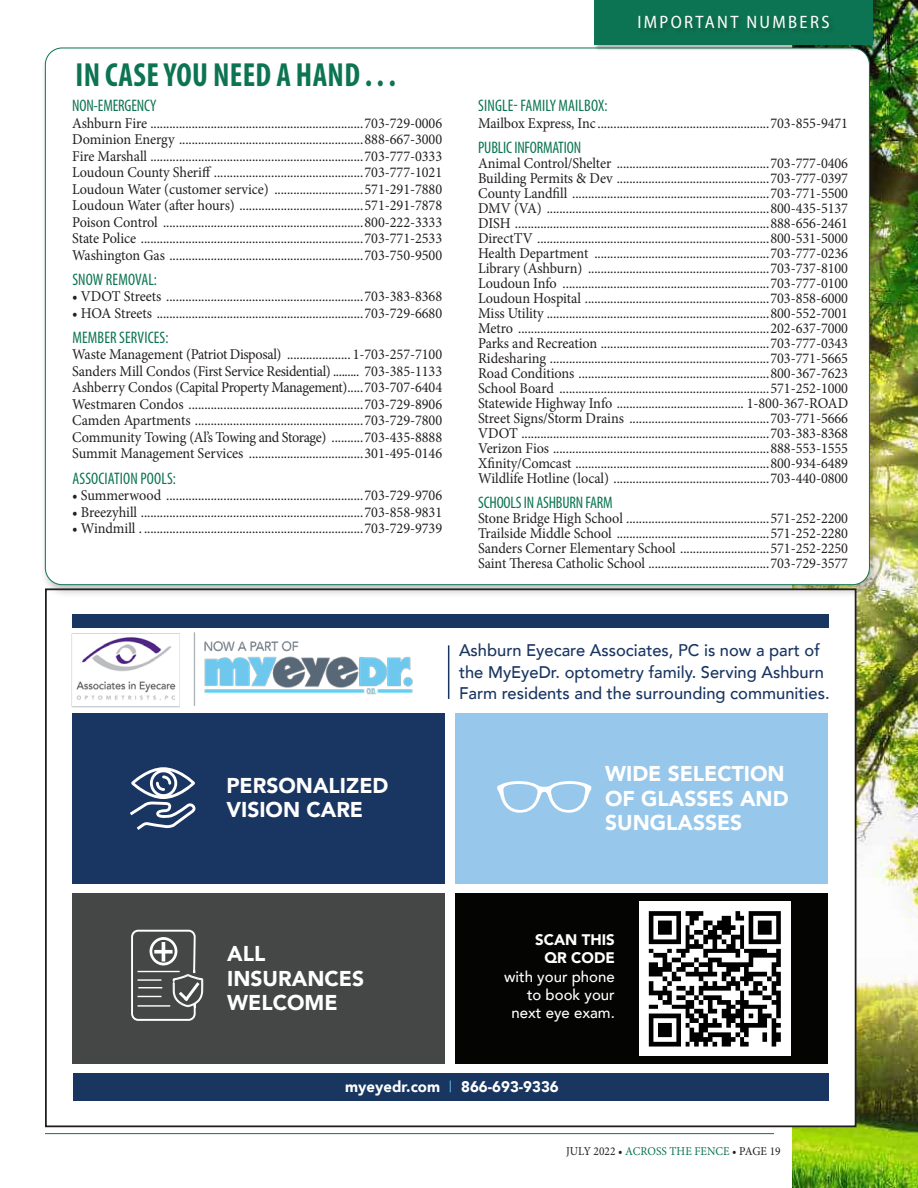
<style>
.page{position:relative;width:918px;height:1188px;background:#fff}
.page>*{position:absolute;margin:0;border:0;box-sizing:border-box;transform-origin:0 0}
.Body_Copy{font:700 condensed 33.45px "Myriad Pro";letter-spacing:.01em;color:#0c7452;scale:.95 1}
.t1{font:900 21.45px/24.5px "Avenir";color:#fff}
.t2{font:semi-condensed 18px "Myriad Pro";letter-spacing:.13em;color:#fff}
.t3{font:500 16.8px/21.5px "Avenir";color:#193561}
.Body_Copy-2{font:condensed 16.8px "Myriad Pro";color:#0c7452;scale:.95 1}
.t4{font:500 15.3px/18.3px "Avenir";color:#fff;text-align:right}
.t5{font:900 15.3px "Avenir";color:#fff}
.Body_Copy-3{font:15px "Minion Pro";letter-spacing:-.005em;color:#231f20;scale:.95 1}
.t6{font:12px "Minion Pro";letter-spacing:.005em;color:#231f20;scale:.95 1}
.s1{font-weight:900}
.s2{font-weight:400;color:#6bc7ee}
.s3{color:#0c7452}
</style>
<div class="page">
<img style="left:792px;top:0;width:126px;height:1188px">
<hr style="left:45px;top:1133px;width:729px;height:1px;background:#0c7452">
<div style="left:46px;top:589px;width:810px;height:537px;background:#fff"></div>
<div style="left:73px;top:1074px;width:756px;height:27px;background:#183660"></div>
<div style="left:456px;top:893px;width:372px;height:171px;background:#040503"></div>
<div style="left:72px;top:893px;width:373px;height:171px;background:#454646"></div>
<div style="left:72px;top:713px;width:373px;height:171px;background:#193561"></div>
<img style="left:639px;top:901px;width:151px;height:155px">
<div style="left:456px;top:713px;width:372px;height:171px;background:#97c7ea"></div>
<svg style="left:130px;top:767px;width:65px;height:63px"></svg>
<svg style="left:497px;top:781px;width:94px;height:32px"></svg>
<svg style="left:130px;top:929px;width:74px;height:145px"></svg>
<img style="left:71px;top:627px;width:356px;height:81px">
<hr style="left:448px;top:645px;width:1px;height:54px;background:#193561">
<div style="left:72px;top:614px;width:757px;height:13px;background:#183660"></div>
<svg style="left:868px;top:1139px;width:7px;height:7px"></svg>
<div style="left:41px;top:45px;width:840px;height:553px;background:#231f20;opacity:.26"></div>
<div style="left:45px;top:48px;width:824px;height:537px;background:#fff;border-radius:17px"></div>
<div style="left:594px;top:0;width:285px;height:51px;background:#231f20;opacity:.3"></div>
<div style="left:594px;top:0;width:279px;height:45px;background:#0c7452"></div>
<div style="left:639px;top:15px;width:196px;height:19px;background:#0d6f4f"></div>
<p class="Body_Copy" style="left:76px;top:56px;width:339px">IN CASE YOU NEED A HAND . . .</p>
<p class="Body_Copy-2" style="left:72px;top:97px;width:90px">NON-EMERGENCY</p>
<p class="Body_Copy-3" style="left:72px;top:113px;width:391px">Ashburn Fire ...................................................................703-729-0006</p>
<p class="Body_Copy-3" style="left:72px;top:129px;width:391px">Dominion Energy ..........................................................888-667-3000</p>
<p class="Body_Copy-3" style="left:72px;top:146px;width:391px">Fire Marshall ...................................................................703-777-0333</p>
<p class="Body_Copy-3" style="left:72px;top:162px;width:391px">Loudoun County Sheriff ...............................................703-777-1021</p>
<p class="Body_Copy-3" style="left:72px;top:179px;width:391px">Loudoun Water (customer service) ............................571-291-7880</p>
<p class="Body_Copy-3" style="left:72px;top:195px;width:391px">Loudoun Water (after hours) .......................................571-291-7878</p>
<p class="Body_Copy-3" style="left:72px;top:212px;width:391px">Poison Control ...............................................................800-222-3333</p>
<p class="Body_Copy-3" style="left:72px;top:228px;width:391px">State Police ......................................................................703-771-2533</p>
<p class="Body_Copy-3" style="left:72px;top:245px;width:391px">Washington Gas .............................................................703-750-9500</p>
<p class="Body_Copy-2" style="left:72px;top:270px;width:91px">SNOW REMOVAL:</p>
<p class="Body_Copy-3" style="left:72px;top:286px;width:391px">• VDOT Streets ..............................................................703-383-8368</p>
<p class="Body_Copy-3" style="left:72px;top:303px;width:391px">• HOA Streets .................................................................703-729-6680</p>
<p class="Body_Copy-2" style="left:72px;top:328px;width:103px">MEMBER SERVICES:</p>
<p class="Body_Copy-3" style="left:72px;top:345px;width:391px">Waste Management (Patriot Disposal) .................... 1-703-257-7100</p>
<p class="Body_Copy-3" style="left:72px;top:361px;width:391px">Sanders Mill Condos (First Service Residential) ......... 703-385-1133</p>
<p class="Body_Copy-3" style="left:72px;top:378px;width:391px">Ashberry Condos (Capital Property Management).....703-707-6404</p>
<p class="Body_Copy-3" style="left:72px;top:394px;width:391px">Westmaren Condos .......................................................703-729-8906</p>
<p class="Body_Copy-3" style="left:72px;top:411px;width:391px">Camden Apartments .....................................................703-729-7800</p>
<p class="Body_Copy-3" style="left:72px;top:427px;width:391px">Community Towing (Al’s Towing and Storage) ..........703-435-8888</p>
<p class="Body_Copy-3" style="left:72px;top:444px;width:391px">Summit Management Services ....................................301-495-0146</p>
<p class="Body_Copy-2" style="left:72px;top:469px;width:110px">ASSOCIATION POOLS:</p>
<p class="Body_Copy-3" style="left:72px;top:485px;width:391px">• Summerwood ..............................................................703-729-9706</p>
<p class="Body_Copy-3" style="left:72px;top:502px;width:391px">• Breezyhill ......................................................................703-858-9831</p>
<p class="Body_Copy-3" style="left:72px;top:518px;width:391px">• Windmill . .....................................................................703-729-9739</p>
<p class="t2" style="left:637px;top:12px;width:194px">IMPORTANT NUMBERS</p>
<p class="Body_Copy-2" style="left:478px;top:97px;width:137px">SINGLE- FAMILY MAILBOX:</p>
<p class="Body_Copy-3" style="left:478px;top:113px;width:391px">Mailbox Express, Inc ......................................................703-855-9471</p>
<p class="Body_Copy-2" style="left:478px;top:138px;width:110px">PUBLIC INFORMATION</p>
<p class="Body_Copy-3" style="left:478px;top:153px;width:391px">Animal Control/Shelter ................................................703-777-0406</p>
<p class="Body_Copy-3" style="left:478px;top:168px;width:391px">Building Permits &amp; Dev ................................................703-777-0397</p>
<p class="Body_Copy-3" style="left:478px;top:183px;width:391px">County Landfill ..............................................................703-771-5500</p>
<p class="Body_Copy-3" style="left:478px;top:198px;width:391px">DMV (VA) ......................................................................800-435-5137</p>
<p class="Body_Copy-3" style="left:478px;top:213px;width:391px">DISH ................................................................................888-656-2461</p>
<p class="Body_Copy-3" style="left:478px;top:228px;width:391px">DirectTV .........................................................................800-531-5000</p>
<p class="Body_Copy-3" style="left:478px;top:243px;width:391px">Health Department .......................................................703-777-0236</p>
<p class="Body_Copy-3" style="left:478px;top:258px;width:391px">Library (Ashburn) .........................................................703-737-8100</p>
<p class="Body_Copy-3" style="left:478px;top:273px;width:391px">Loudoun Info .................................................................703-777-0100</p>
<p class="Body_Copy-3" style="left:478px;top:288px;width:391px">Loudoun Hospital ..........................................................703-858-6000</p>
<p class="Body_Copy-3" style="left:478px;top:303px;width:391px">Miss Utility ......................................................................800-552-7001</p>
<p class="Body_Copy-3" style="left:478px;top:318px;width:391px">Metro ...............................................................................202-637-7000</p>
<p class="Body_Copy-3" style="left:478px;top:333px;width:391px">Parks and Recreation .....................................................703-777-0343</p>
<p class="Body_Copy-3" style="left:478px;top:348px;width:391px">Ridesharing .....................................................................703-771-5665</p>
<p class="Body_Copy-3" style="left:478px;top:363px;width:391px">Road Conditions ............................................................800-367-7623</p>
<p class="Body_Copy-3" style="left:478px;top:378px;width:391px">School Board ..................................................................571-252-1000</p>
<p class="Body_Copy-3" style="left:478px;top:393px;width:391px">Statewide Highway Info ........................................ 1-800-367-ROAD</p>
<p class="Body_Copy-3" style="left:478px;top:408px;width:391px">Street Signs/Storm Drains ............................................703-771-5666</p>
<p class="Body_Copy-3" style="left:478px;top:423px;width:391px">VDOT ..............................................................................703-383-8368</p>
<p class="Body_Copy-3" style="left:478px;top:438px;width:391px">Verizon Fios ....................................................................888-553-1555</p>
<p class="Body_Copy-3" style="left:478px;top:453px;width:391px">Xfinity/Comcast .............................................................800-934-6489</p>
<p class="Body_Copy-3" style="left:478px;top:468px;width:391px">Wildlife Hotline (local) .................................................703-440-0800</p>
<p class="Body_Copy-2" style="left:478px;top:493px;width:143px">SCHOOLS IN ASHBURN FARM</p>
<p class="Body_Copy-3" style="left:478px;top:508px;width:391px">Stone Bridge High School .............................................571-252-2200</p>
<p class="Body_Copy-3" style="left:478px;top:523px;width:391px">Trailside Middle School ................................................571-252-2280</p>
<p class="Body_Copy-3" style="left:478px;top:538px;width:391px">Sanders Corner Elementary School ............................571-252-2250</p>
<p class="Body_Copy-3" style="left:478px;top:553px;width:391px">Saint Theresa Catholic School ......................................703-729-3577</p>
<p class="t3" style="left:459px;top:639px;width:372px">Ashburn Eyecare Associates, PC is now a part of the MyEyeDr. optometry family. Serving Ashburn<br>Farm residents and the surrounding communities.</p>
<p class="t1" style="left:226px;top:773px;width:164px">PERSONALIZED<br>VISION CARE</p>
<p class="t1" style="left:605px;top:761px;width:185px">WIDE SELECTION<br>OF GLASSES AND<br>SUNGLASSES</p>
<p class="t1" style="left:227px;top:941px;width:138px">ALL<br>INSURANCES<br>WELCOME</p>
<p class="t4" style="left:504px;top:930px;width:112px"><span class="s1">SCAN THIS<br>QR CODE<br></span>with your phone to book your next eye exam.</p>
<p class="t5" style="left:345px;top:1073px;width:215px">myeyedr.com <span class="s2">|</span> 866-693-9336</p>
<p class="t6" style="left:566px;top:1143px;width:227px">JULY 2022 • <span class="s3">ACROSS THE FENCE</span> • PAGE 19</p>
</div>
